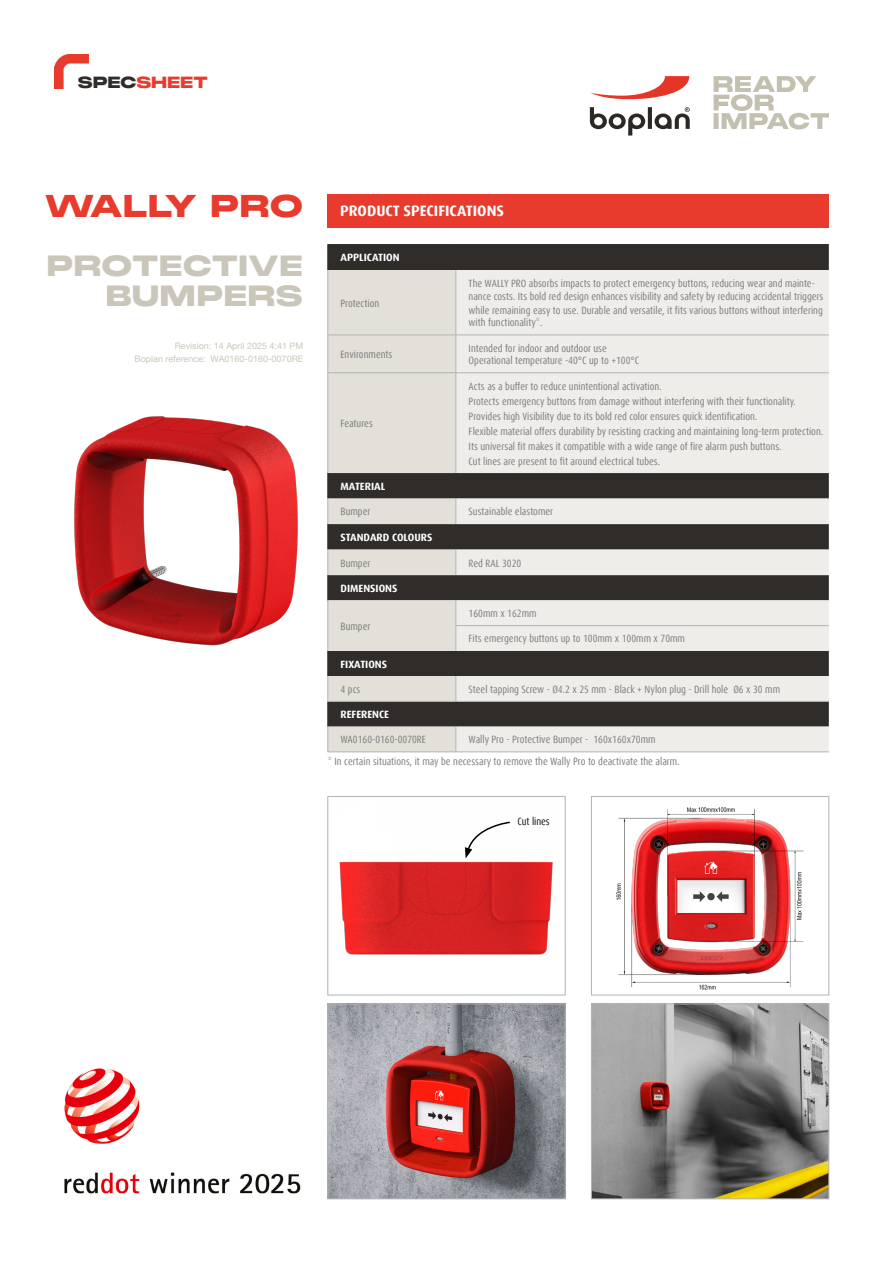
<style>
.page{position:relative;width:893px;height:1263px;background:#fff}
.page>*{position:absolute;margin:0;border:0;box-sizing:border-box;transform-origin:0 0}
.t1{font:900 30.75px "PP Monument Extended";letter-spacing:-.03em;color:#e83b2d}
.t2{font:900 28.5px/29.7px "PP Monument Extended";letter-spacing:-.02em;color:#cac6ba;text-align:right}
.t3{font:900 15.75px "PP Monument Extended";letter-spacing:-.03em;color:#e83b2d}
.t4{font:700 15px "Dax Offc";color:#fff}
.t5{font:condensed 10.5px/15px "Dax Offc";color:#7b7d7d}
.t6{font:700 10.5px "Dax Offc";color:#fff}
.t7{font:condensed 10.5px "Dax Offc";color:#161815}
.t8{font:9px "Helvetica Neue LT Pro";color:#cac6ba}
.t9{font:9px "Helvetica Neue LT Pro";color:#cac6b8}
.s1{color:#2f2c2a}
</style>
<div class="page">
<div style="left:327px;top:194px;width:502px;height:33px;background:#e83b2d"></div>
<svg style="left:591px;top:76px;width:98px;height:23px"></svg>
<svg style="left:590px;top:107px;width:100px;height:29px"></svg>
<svg style="left:714px;top:76px;width:115px;height:53px"></svg>
<img style="left:54px;top:55px;width:34px;height:34px">
<img style="left:329px;top:1005px;width:235px;height:192px">
<div style="left:327px;top:1003px;width:239px;height:196px;border:1px solid #b1b4b6"></div>
<img style="left:593px;top:1005px;width:234px;height:192px">
<div style="left:591px;top:1003px;width:238px;height:196px;border:1px solid #b1b4b6"></div>
<img style="left:339px;top:858px;width:214px;height:97px">
<div style="left:327px;top:796px;width:239px;height:199px;border:1px solid #b1b4b6"></div>
<img style="left:74px;top:416px;width:224px;height:230px">
<div style="left:328px;top:245px;width:501px;height:25px;background:#2f2c2a"></div>
<svg style="left:328px;top:270px;width:128px;height:481px;background:#b3afaa"></svg>
<svg style="left:456px;top:270px;width:373px;height:481px;background:#bcbab7"></svg>
<svg style="left:455px;top:676px;width:1px;height:25px"></svg>
<hr style="left:327px;top:701px;width:129px;height:1px;background:#b1b4b6">
<hr style="left:456px;top:701px;width:373px;height:1px;background:#b1b4b6">
<svg style="left:455px;top:600px;width:1px;height:51px"></svg>
<hr style="left:327px;top:244px;width:129px;height:1px;background:#2f2c2a">
<svg style="left:327px;top:245px;width:1px;height:25px"></svg>
<hr style="left:456px;top:244px;width:373px;height:1px;background:#2f2c2a">
<hr style="left:327px;top:270px;width:1px;height:65px;background:#b1b4b6">
<hr style="left:455px;top:270px;width:1px;height:65px;background:#b1b4b6">
<hr style="left:327px;top:335px;width:129px;height:1px;background:#b1b4b6">
<hr style="left:327px;top:335px;width:1px;height:37px;background:#b1b4b6">
<hr style="left:456px;top:335px;width:373px;height:1px;background:#b1b4b6">
<hr style="left:455px;top:335px;width:1px;height:37px;background:#b1b4b6">
<hr style="left:327px;top:372px;width:129px;height:1px;background:#b1b4b6">
<hr style="left:327px;top:373px;width:1px;height:100px;background:#b1b4b6">
<hr style="left:456px;top:372px;width:373px;height:1px;background:#b1b4b6">
<hr style="left:455px;top:373px;width:1px;height:100px;background:#b1b4b6">
<hr style="left:455px;top:625px;width:374px;height:1px;background:#b1b4b6">
<svg style="left:455px;top:727px;width:1px;height:24px"></svg>
<hr style="left:327px;top:751px;width:129px;height:1px;background:#b1b4b6">
<hr style="left:456px;top:751px;width:373px;height:1px;background:#b1b4b6">
<svg style="left:327px;top:473px;width:1px;height:278px"></svg>
<svg style="left:455px;top:550px;width:1px;height:25px"></svg>
<svg style="left:455px;top:498px;width:1px;height:26px"></svg>
<img style="left:616px;top:807px;width:188px;height:183px">
<div style="left:591px;top:796px;width:238px;height:199px;border:1px solid #b1b4b6"></div>
<svg style="left:465px;top:821px;width:45px;height:37px"></svg>
<img style="left:64px;top:1068px;width:237px;height:126px">
<h3 class="t3" style="left:78px;top:72px;width:132px"><span class="s1">SPEC</span>SHEET</h3>
<h1 class="t1" style="left:44px;top:184px;width:261px">WALLY PRO</h1>
<h2 class="t2" style="left:46px;top:251px;width:258px">PROTECTIVE<br>BUMPERS</h2>
<p class="t9" style="left:175px;top:340px;width:130px">Revision: 14 April 2025 4:41 PM</p>
<p class="t8" style="left:135px;top:353px;width:170px">Boplan reference: WA0160-0160-0070RE</p>
<h3 class="t4" style="left:340px;top:202px;width:165px">PRODUCT SPECIFICATIONS</h3>
<p class="t6" style="left:341px;top:251px;width:61px">APPLICATION</p>
<p class="t5" style="left:341px;top:296px;width:40px">Protection</p>
<p class="t5" style="left:469px;top:277px;width:356px;line-height:13.2px">The WALLY PRO absorbs impacts to protect emergency buttons, reducing wear and mainte&shy;nance costs. Its bold red design enhances visibility and safety by reducing accidental triggers while remaining easy to use. Durable and versatile, it fits various buttons without interfering with functionality*.</p>
<p class="t5" style="left:341px;top:347px;width:53px">Environments</p>
<p class="t5" style="left:469px;top:342px;width:172px;line-height:12.6px">Intended for indoor and outdoor use<br>Operational temperature -40°C up to +100°C</p>
<p class="t5" style="left:341px;top:416px;width:34px">Features</p>
<p class="t5" style="left:469px;top:378px;width:356px">Acts as a buffer to reduce unintentional activation.<br>Protects emergency buttons from damage without interfering with their functionality.<br>Provides high Visibility due to its bold red color ensures quick identification.<br>Flexible material offers durability by resisting cracking and maintaining long-term protection.<br>Its universal fit makes it compatible with a wide range of fire alarm push buttons.<br>Cut lines are present to fit around electrical tubes.</p>
<p class="t6" style="left:341px;top:480px;width:46px">MATERIAL</p>
<p class="t5" style="left:341px;top:504px;width:31px">Bumper</p>
<p class="t5" style="left:469px;top:504px;width:86px">Sustainable elastomer</p>
<p class="t6" style="left:341px;top:531px;width:93px">STANDARD COLOURS</p>
<p class="t5" style="left:341px;top:555px;width:31px">Bumper</p>
<p class="t5" style="left:469px;top:555px;width:54px">Red RAL 3020</p>
<p class="t6" style="left:341px;top:581px;width:58px">DIMENSIONS</p>
<p class="t5" style="left:341px;top:619px;width:31px">Bumper</p>
<p class="t5" style="left:469px;top:606px;width:70px">160mm x 162mm</p>
<p class="t5" style="left:469px;top:631px;width:218px">Fits emergency buttons up to 100mm x 100mm x 70mm</p>
<p class="t6" style="left:341px;top:657px;width:48px">FIXATIONS</p>
<p class="t5" style="left:341px;top:682px;width:21px">4 pcs</p>
<p class="t5" style="left:469px;top:682px;width:313px">Steel tapping Screw - Ø4.2 x 25 mm - Black + Nylon plug - Drill hole Ø6 x 30 mm</p>
<p class="t6" style="left:341px;top:708px;width:50px">REFERENCE</p>
<p class="t5" style="left:341px;top:732px;width:87px">WA0160-0160-0070RE</p>
<p class="t5" style="left:469px;top:732px;width:188px">Wally Pro - Protective Bumper - 160x160x70mm</p>
<p class="t5" style="left:328px;top:754px;width:353px">* In certain situations, it may be necessary to remove the Wally Pro to deactivate the alarm.</p>
<p class="t7" style="left:517px;top:815px;width:34px">Cut lines</p>
</div>
